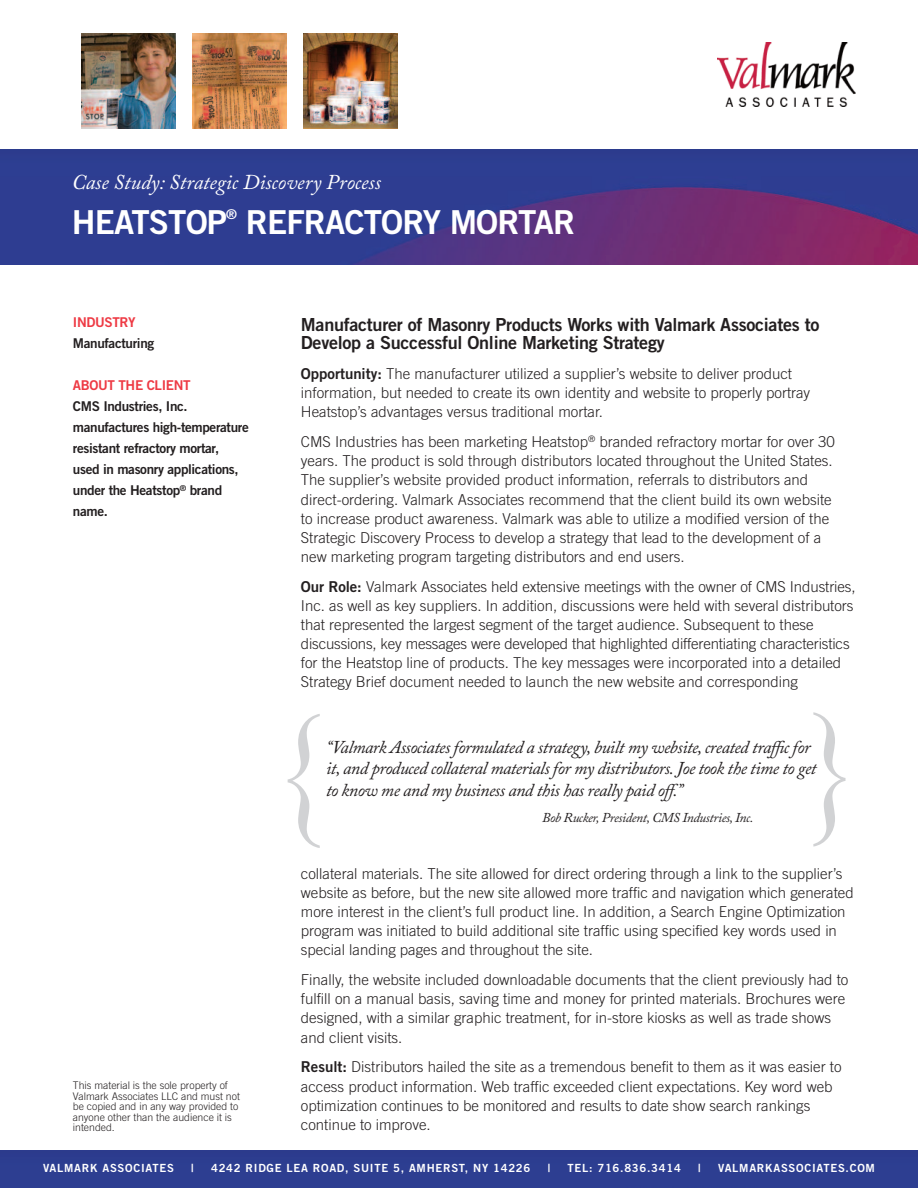
<style>
.page{position:relative;width:918px;height:1188px;background:#fff}
.page>*{position:absolute;margin:0;border:0;box-sizing:border-box;transform-origin:0 0}
.t1{font:144px "Century Schoolbook";color:#d1d2d4;scale:.8 1}
.t2{font:33px "Trade Gothic Bold Two";letter-spacing:-.025em;color:#fff}
.t3{font:italic 21px "Adobe Caslon Pro";color:#fff}
.t4{font:italic 18px/21.6px "Adobe Caslon Pro";letter-spacing:-.025em;color:#231f20}
.t5{font:18px/18px "Trade Gothic Bold Two";letter-spacing:-.015em;color:#231f20}
.t6{font:300 15px/19.2px "Trade Gothic";color:#231f20}
.t7{font:13.5px/21px "Trade Gothic Bold Two";letter-spacing:-.025em;color:#231f20}
.t8{font:italic 13.5px "Adobe Caslon Pro";letter-spacing:-.025em;color:#231f20}
.t9{font:13.5px "Trade Gothic Bold Two";letter-spacing:-.025em;color:#ee3a44}
.t10{font:13.5px "Trade Gothic Bold Two";color:#fff}
.t11{font:11.25px "Trade Gothic Bold Two";letter-spacing:.065em;color:#fff}
.t12{font:300 10.5px/10.5px "Trade Gothic";color:#231f20}
.s1{font-family:"Trade Gothic Bold Two";font-weight:400}
</style>
<div class="page">
<img style="left:717px;top:42px;width:138px;height:65px">
<img style="left:0;top:150px;width:918px;height:115px">
<div style="left:0;top:1151px;width:918px;height:37px;background:#2d3e91"></div>
<img style="left:81px;top:34px;width:95px;height:94px">
<img style="left:192px;top:34px;width:95px;height:94px">
<img style="left:303px;top:34px;width:95px;height:94px">
<h3 class="t3" style="left:72px;top:175px;width:311px">Case Study: Strategic Discovery Process</h3>
<h2 class="t2" style="left:72px;top:210px;width:157px">HEATSTOP</h2>
<p class="t10" style="left:226px;top:209px;width:12px">®</p>
<h2 class="t2" style="left:246px;top:210px;width:331px">REFRACTORY MORTAR</h2>
<p class="t9" style="left:73px;top:317px;width:64px">INDUSTRY</p>
<p class="t7" style="left:73px;top:334px;width:83px">Manufacturing</p>
<p class="t9" style="left:73px;top:380px;width:119px">ABOUT THE CLIENT</p>
<p class="t7" style="left:73px;top:397px;width:177px">CMS Industries, Inc. manufactures high-temperature resistant refractory mortar, used in masonry applications, under the Heatstop<sup>®</sup> brand name.</p>
<p class="t12" style="left:73px;top:1081px;width:169px">This material is the sole property of<br>Valmark Associates LLC and must not be copied and in any way provided to anyone other than the audience it is intended.</p>
<p class="t5" style="left:301px;top:317px;width:520px">Manufacturer of Masonry Products Works with Valmark Associates to<br>Develop a Successful Online Marketing Strategy</p>
<p class="t6" style="left:301px;top:365px;width:511px"><span class="s1">Opportunity:</span> The manufacturer utilized a supplier’s website to deliver product information, but needed to create its own identity and website to properly portray<br>Heatstop’s advantages versus traditional mortar.</p>
<p class="t6" style="left:301px;top:434px;width:536px">CMS Industries has been marketing Heatstop<sup>®</sup> branded refractory mortar for over 30 years. The product is sold through distributors located throughout the United States.<br>The supplier’s website provided product information, referrals to distributors and direct-ordering. Valmark Associates recommend that the client build its own website to increase product awareness. Valmark was able to utilize a modified version of the Strategic Discovery Process to develop a strategy that lead to the development of a new marketing program targeting distributors and end users.</p>
<p class="t6" style="left:301px;top:578px;width:556px"><span class="s1">Our Role:</span> Valmark Associates held extensive meetings with the owner of CMS Industries, Inc. as well as key suppliers. In addition, discussions were held with several distributors that represented the largest segment of the target audience. Subsequent to these discussions, key messages were developed that highlighted differentiating characteristics for the Heatstop line of products. The key messages were incorporated into a detailed Strategy Brief document needed to launch the new website and corresponding</p>
<h1 class="t1" style="left:281px;top:678px;width:49px">{</h1>
<h1 class="t1" style="left:813px;top:677px;width:49px">}</h1>
<p class="t4" style="left:326px;top:739px;width:492px">“Valmark Associates formulated a strategy, built my website, created traffic for it, and produced collateral materials for my distributors. Joe took the time to get to know me and my business and this has really paid off.”</p>
<p class="t8" style="left:542px;top:813px;width:213px">Bob Rucker, President, CMS Industries, Inc.</p>
<p class="t6" style="left:301px;top:865px;width:554px">collateral materials. The site allowed for direct ordering through a link to the supplier’s website as before, but the new site allowed more traffic and navigation which generated more interest in the client’s full product line. In addition, a Search Engine Optimization program was initiated to build additional site traffic using specified key words used in special landing pages and throughout the site.</p>
<p class="t6" style="left:301px;top:972px;width:549px">Finally, the website included downloadable documents that the client previously had to fulfill on a manual basis, saving time and money for printed materials. Brochures were designed, with a similar graphic treatment, for in-store kiosks as well as trade shows and client visits.</p>
<p class="t6" style="left:301px;top:1059px;width:542px"><span class="s1">Result:</span> Distributors hailed the site as a tremendous benefit to them as it was easier to access product information. Web traffic exceeded client expectations. Key word web optimization continues to be monitored and results to date show search rankings continue to improve.</p>
<p class="t11" style="left:43px;top:1164px;width:132px">VALMARK ASSOCIATES</p>
<p class="t11" style="left:191px;top:1164px;width:4px">|</p>
<p class="t11" style="left:211px;top:1164px;width:321px">4242 RIDGE LEA ROAD, SUITE 5, AMHERST, NY 14226</p>
<p class="t11" style="left:548px;top:1164px;width:4px">|</p>
<p class="t11" style="left:568px;top:1164px;width:115px">TEL: 716.836.3414</p>
<p class="t11" style="left:698px;top:1164px;width:4px">|</p>
<p class="t11" style="left:718px;top:1164px;width:158px">VALMARKASSOCIATES.COM</p>
</div>
